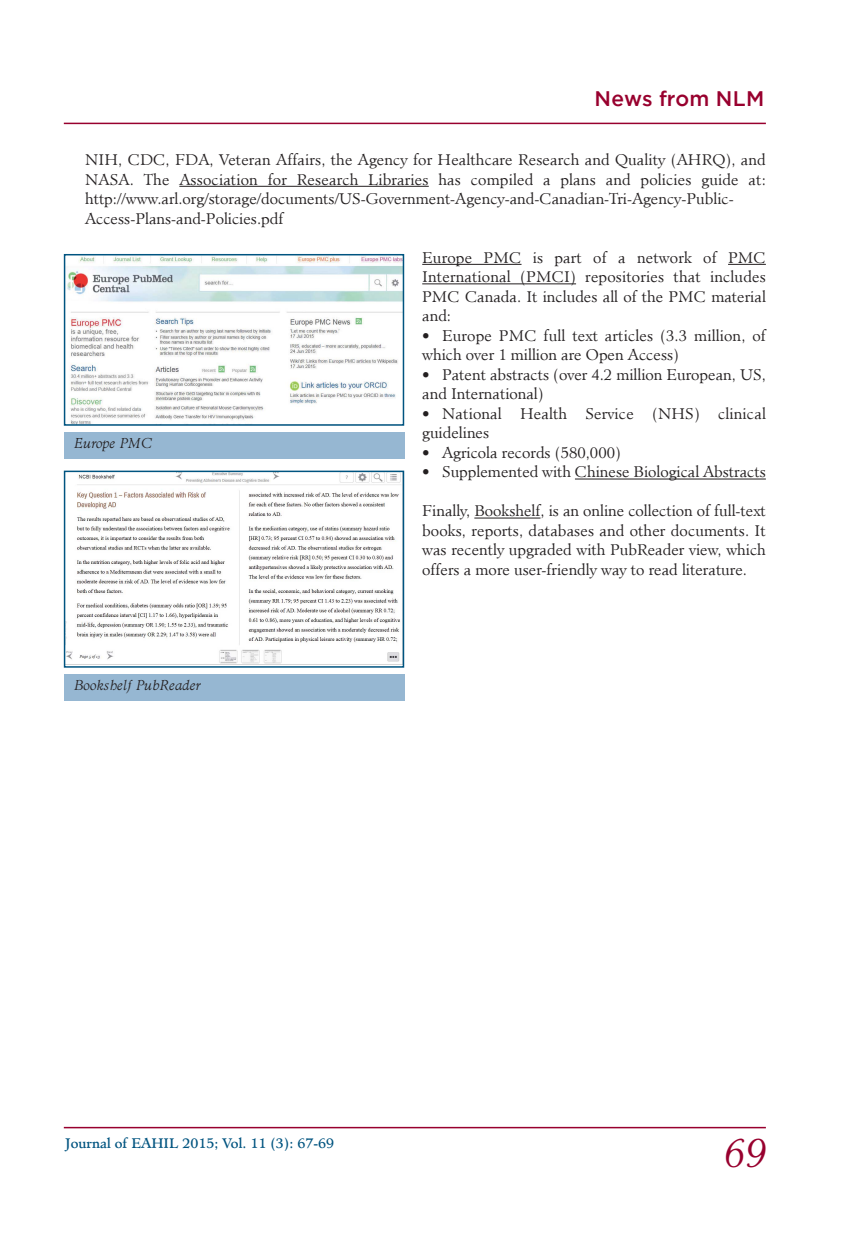
<style>
.page{position:relative;width:851px;height:1234px;background:#fff}
.page>*{position:absolute;margin:0;border:0;box-sizing:border-box;transform-origin:0 0}
.t1{font:italic 300 42px "Minister";color:#98002e}
.t2{font:500 21px "Gotham";color:#98002e}
.t3{font:300 15px/19.5px "Minister";color:#231f20}
.t4{font:italic 300 15px "Minister";color:#231f20}
.t5{font:13.5px "Minister";color:#005480}
</style>
<div class="page">
<hr style="left:64px;top:1126px;width:701px;height:2px;background:#98002e">
<hr style="left:64px;top:123px;width:701px;height:1px;background:#98002e">
<hr style="left:179px;top:186px;width:249px;height:1px;background:#231f20">
<hr style="left:422px;top:264px;width:99px;height:1px;background:#231f20">
<hr style="left:728px;top:264px;width:37px;height:1px;background:#231f20">
<hr style="left:422px;top:283px;width:154px;height:1px;background:#231f20">
<hr style="left:575px;top:478px;width:190px;height:1px;background:#231f20">
<hr style="left:474px;top:517px;width:66px;height:1px;background:#231f20">
<img style="left:67px;top:257px;width:334px;height:165px">
<div style="left:64px;top:254px;width:340px;height:171px;border:2px solid #005480"></div>
<img style="left:67px;top:473px;width:334px;height:191px">
<div style="left:64px;top:470px;width:340px;height:197px;border:2px solid #005480"></div>
<div style="left:64px;top:431px;width:340px;height:27px;background:#96b7d2"></div>
<div style="left:64px;top:673px;width:340px;height:27px;background:#96b7d2"></div>
<h2 class="t2" style="left:594px;top:91px;width:171px">News from NLM</h2>
<p class="t3" style="left:85px;top:151px;width:682px">NIH, CDC, FDA, Veteran Affairs, the Agency for Healthcare Research and Quality (AHRQ), and NASA. The Association for Research Libraries has compiled a plans and policies guide at: http://www.arl.org/storage/documents/US-Government-Agency-and-Canadian-Tri-Agency-Public-Access-Plans-and-Policies.pdf</p>
<p class="t3" style="left:422px;top:248px;width:345px;text-align:justify">Europe PMC is part of a network of PMC International (PMCI) repositories that includes PMC Canada. It includes all of the PMC material and:</p>
<p class="t3" style="left:422px;top:326px;width:345px">• Europe PMC full text articles (3.3 million, of which over 1 million are Open Access)</p>
<p class="t3" style="left:422px;top:365px;width:345px">• Patent abstracts (over 4.2 million European, US, and International)</p>
<p class="t3" style="left:422px;top:404px;width:345px">• National Health Service (NHS) clinical guidelines</p>
<p class="t3" style="left:422px;top:443px;width:200px">• Agricola records (580,000)</p>
<p class="t3" style="left:422px;top:463px;width:345px">• Supplemented with Chinese Biological Abstracts</p>
<p class="t3" style="left:422px;top:502px;width:345px;text-align:justify">Finally, Bookshelf, is an online collection of full-text books, reports, databases and other documents. It was recently upgraded with PubReader view, which offers a more user-friendly way to read literature.</p>
<p class="t4" style="left:74px;top:437px;width:80px">Fvspqf!QND</p>
<p class="t4" style="left:74px;top:679px;width:132px">Cppltifmg!QvcSfbefs!</p>
<p class="t5" style="left:65px;top:1137px;width:270px">Journal of EAHIL 2015; Vol. 11 (3): 67-69</p>
<h1 class="t1" style="left:722px;top:1137px;width:44px">7:</h1>
</div>
